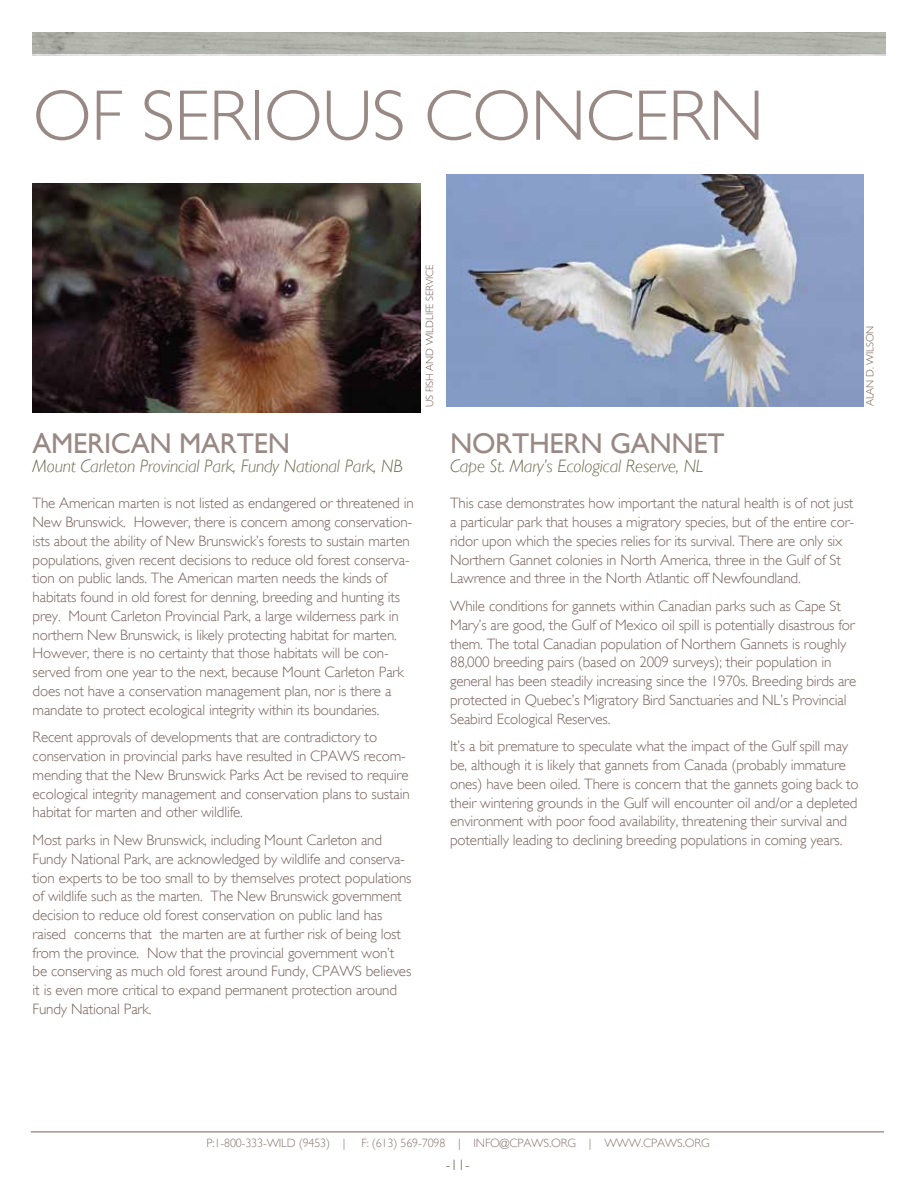
<style>
.page{position:relative;width:918px;height:1188px;background:#fff}
.page>*{position:absolute;margin:0;border:0;box-sizing:border-box;transform-origin:0 0}
.t1{font:300 72px "Gill Sans";letter-spacing:-.01em;color:#998985}
.t2{font:28.5px "Gill Sans";letter-spacing:-.01em;color:#998985}
.t3{font:italic 300 18px "Gill Sans";letter-spacing:-.01em;color:#6c6e4f}
.t4{font:300 15px/18.8px "Gill Sans";letter-spacing:-.01em;color:#77625d}
.t5{font:300 12px "Gill Sans";letter-spacing:-.01em;color:#887571}
.t6{font:300 10.5px "Gill Sans";letter-spacing:-.01em;color:#77625d}
</style>
<div class="page">
<hr style="left:31px;top:1131px;width:853px;height:1px;background:#77625d">
<img style="left:446px;top:174px;width:417px;height:232px">
<img style="left:32px;top:184px;width:389px;height:228px">
<h1 class="t1" style="left:33px;top:74px;width:139px">of seri</h1>
<h1 class="t1" style="left:264px;top:74px;width:411px">ous concern</h1>
<h2 class="t2" style="left:33px;top:427px;width:259px">AMERICAN MARTEN</h2>
<p class="t3" style="left:33px;top:455px;width:372px">Mount Carleton Provincial Park, Fundy National Park, NB</p>
<p class="t4" style="left:33px;top:494px;width:383px">The American marten is not listed as endangered or threatened in New Brunswick. However, there is concern among conservation&shy;ists about the ability of New Brunswick’s forests to sustain marten populations, given recent decisions to reduce old forest conserva&shy;tion on public lands. The American marten needs the kinds of habitats found in old forest for denning, breeding and hunting its prey. Mount Carleton Provincial Park, a large wilderness park in northern New Brunswick, is likely protecting habitat for marten.<br>However, there is no certainty that those habitats will be con&shy;served from one year to the next, because Mount Carleton Park does not have a conservation management plan, nor is there a mandate to protect ecological integrity within its boundaries.</p>
<p class="t4" style="left:33px;top:728px;width:379px">Recent approvals of developments that are contradictory to conservation in provincial parks have resulted in CPAWS recom&shy;mending that the New Brunswick Parks Act be revised to require ecological integrity management and conservation plans to sustain habitat for marten and other wildlife.</p>
<p class="t4" style="left:33px;top:831px;width:381px">Most parks in New Brunswick, including Mount Carleton and Fundy National Park, are acknowledged by wildlife and conserva&shy;tion experts to be too small to by themselves protect populations of wildlife such as the marten. The New Brunswick government decision to reduce old forest conservation on public land has raised concerns that the marten are at further risk of being lost from the province. Now that the provincial government won’t be conserving as much old forest around Fundy, CPAWS believes it is even more critical to expand permanent protection around Fundy National Park.</p>
<p class="t6" style="left:424px;top:407px;width:143px;rotate:-90deg">us fish and wildlife service</p>
<p class="t6" style="left:864px;top:406px;width:79px;rotate:-90deg">alan d. wilson</p>
<h2 class="t2" style="left:450px;top:427px;width:276px">NORTHERN GANNET</h2>
<p class="t3" style="left:450px;top:455px;width:255px">Cape St. Mary’s Ecological Reserve, NL</p>
<p class="t4" style="left:450px;top:494px;width:406px">This case demonstrates how important the natural health is of not just a particular park that houses a migratory species, but of the entire cor&shy;ridor upon which the species relies for its survival. There are only six Northern Gannet colonies in North America, three in the Gulf of St Lawrence and three in the North Atlantic off Newfoundland.</p>
<p class="t4" style="left:450px;top:597px;width:408px">While conditions for gannets within Canadian parks such as Cape St Mary’s are good, the Gulf of Mexico oil spill is potentially disastrous for them. The total Canadian population of Northern Gannets is roughly 88,000 breeding pairs (based on 2009 surveys); their population in general has been steadily increasing since the 1970s. Breeding birds are protected in Quebec’s Migratory Bird Sanctuaries and NL’s Provincial Seabird Ecological Reserves.</p>
<p class="t4" style="left:450px;top:737px;width:410px">It’s a bit premature to speculate what the impact of the Gulf spill may be, although it is likely that gannets from Canada (probably immature ones) have been oiled. There is concern that the gannets going back to their wintering grounds in the Gulf will encounter oil and/or a depleted environment with poor food availability, threatening their survival and potentially leading to declining breeding populations in coming years.</p>
<p class="t5" style="left:207px;top:1136px;width:140px">P:1-800-333-WILD (9453) |</p>
<p class="t5" style="left:362px;top:1136px;width:172px">f: (613) 569-7098 | in fo@cpaws</p>
<p class="t5" style="left:549px;top:1136px;width:20px">.org</p>
<p class="t5" style="left:589px;top:1136px;width:29px">| www</p>
<p class="t5" style="left:641px;top:1136px;width:26px">.cpaws</p>
<p class="t5" style="left:683px;top:1136px;width:20px">.org</p>
<p class="t4" style="left:446px;top:1155px;width:25px">-11-</p>
</div>
